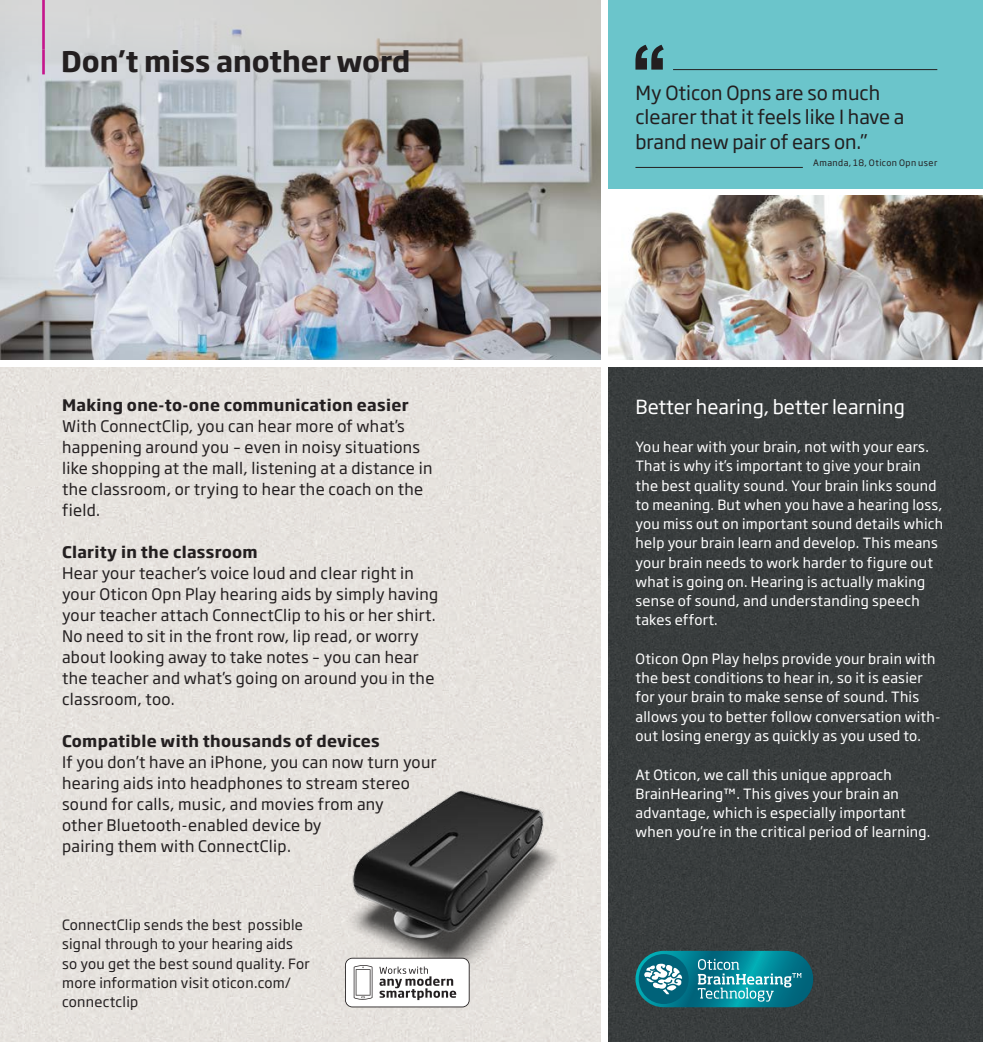
<style>
.page{position:relative;width:983px;height:1042px;background:#fff}
.page>*{position:absolute;margin:0;border:0;box-sizing:border-box;transform-origin:0 0}
.t1{font:700 28px "Soho Gothic Pro";color:#231f20}
.t2{font:19.25px/24.5px "Soho Gothic Pro";color:#231f20}
.t3{font:19.25px "Soho Gothic Pro";color:#fff}
.t4{font:15.75px/21px "Soho Gothic Pro";letter-spacing:.02em;color:#231f20}
.t5{font:700 15.75px "Soho Gothic Pro";letter-spacing:.02em;color:#231f20}
.t6{font:14px/19.2px "Soho Gothic Pro";letter-spacing:.02em;color:#fff}
.t7{font:14px/19.2px "Soho Gothic Pro";letter-spacing:.02em;color:#231f20}
.t8{font:8.75px "Soho Gothic Pro";letter-spacing:.045em;color:#231f20}
</style>
<div class="page">
<div style="left:0;top:367px;width:600px;height:675px;background:#e6e2de"></div>
<img style="left:0;top:184px;width:600px;height:176px">
<div style="left:608px;top:0;width:374px;height:189px;background:#6bc5cb"></div>
<img style="left:608px;top:196px;width:374px;height:164px">
<div style="left:608px;top:367px;width:374px;height:675px;background:#393d3d"></div>
<svg style="left:0;top:0;width:600px;height:184px;background:#bbbcbc"></svg>
<svg style="left:635px;top:951px;width:178px;height:56px;background:#017c8f"></svg>
<div style="left:638px;top:954px;width:50px;height:50px;background:#006279;border-radius:50%"></div>
<svg style="left:644px;top:963px;width:38px;height:31px"></svg>
<svg style="left:697px;top:959px;width:104px;height:42px;background:#3199a7"></svg>
<img style="left:336px;top:786px;width:234px;height:198px">
<svg style="left:345px;top:958px;width:124px;height:49px"></svg>
<hr style="left:42px;top:0;width:3px;height:50px;background:#c5168c">
<hr style="left:42px;top:50px;width:3px;height:24px;background:#c5168c">
<hr style="left:635px;top:167px;width:167px;height:1px;background:#231f20">
<hr style="left:673px;top:69px;width:264px;height:1px;background:#231f20">
<svg style="left:635px;top:45px;width:28px;height:25px"></svg>
<h1 class="t1" style="left:61px;top:39px;width:350px">Don’t miss another word</h1>
<p class="t5" style="left:62px;top:393px;width:348px">Making one-to-one communication easier</p>
<p class="t4" style="left:62px;top:415px;width:372px">With ConnectClip, you can hear more of what’s happening around you – even in noisy situations like shopping at the mall, listening at a distance in the classroom, or trying to hear the coach on the field.</p>
<p class="t5" style="left:62px;top:540px;width:197px">Clarity in the classroom</p>
<p class="t4" style="left:62px;top:562px;width:378px">Hear your teacher’s voice loud and clear right in your Oticon Opn Play hearing aids by simply having your teacher attach ConnectClip to his or her shirt.<br>No need to sit in the front row, lip read, or worry about looking away to take notes – you can hear the teacher and what’s going on around you in the classroom, too.</p>
<p class="t5" style="left:62px;top:729px;width:319px">Compatible with thousands of devices</p>
<p class="t4" style="left:62px;top:751px;width:376px">If you don’t have an iPhone, you can now turn your hearing aids into headphones to stream stereo sound for calls, music, and movies from any<br>other Bluetooth-enabled device by<br>pairing them with ConnectClip.</p>
<p class="t7" style="left:62px;top:914px;width:249px">ConnectClip sends the best possible signal through to your hearing aids so you get the best sound quality. For more information visit oticon.com/ connectclip</p>
<h2 class="t2" style="left:635px;top:79px;width:270px">My Oticon Opns are so much clearer that it feels like I have a brand new pair of ears on.”</h2>
<p class="t8" style="left:813px;top:156px;width:125px">Amanda, 18, Oticon Opn user</p>
<h2 class="t3" style="left:635px;top:392px;width:271px">Better hearing, better learning</h2>
<p class="t6" style="left:635px;top:437px;width:309px">You hear with your brain, not with your ears.<br>That is why it’s important to give your brain the best quality sound. Your brain links sound to meaning. But when you have a hearing loss, you miss out on important sound details which help your brain learn and develop. This means your brain needs to work harder to figure out what is going on. Hearing is actually making sense of sound, and understanding speech takes effort.</p>
<p class="t6" style="left:635px;top:648px;width:306px">Oticon Opn Play helps provide your brain with the best conditions to hear in, so it is easier for your brain to make sense of sound. This allows you to better follow conversation with&shy;out losing energy as quickly as you used to.</p>
<p class="t6" style="left:635px;top:764px;width:296px">At Oticon, we call this unique approach BrainHearing™. This gives your brain an advantage, which is especially important when you’re in the critical period of learning.</p>
</div>
